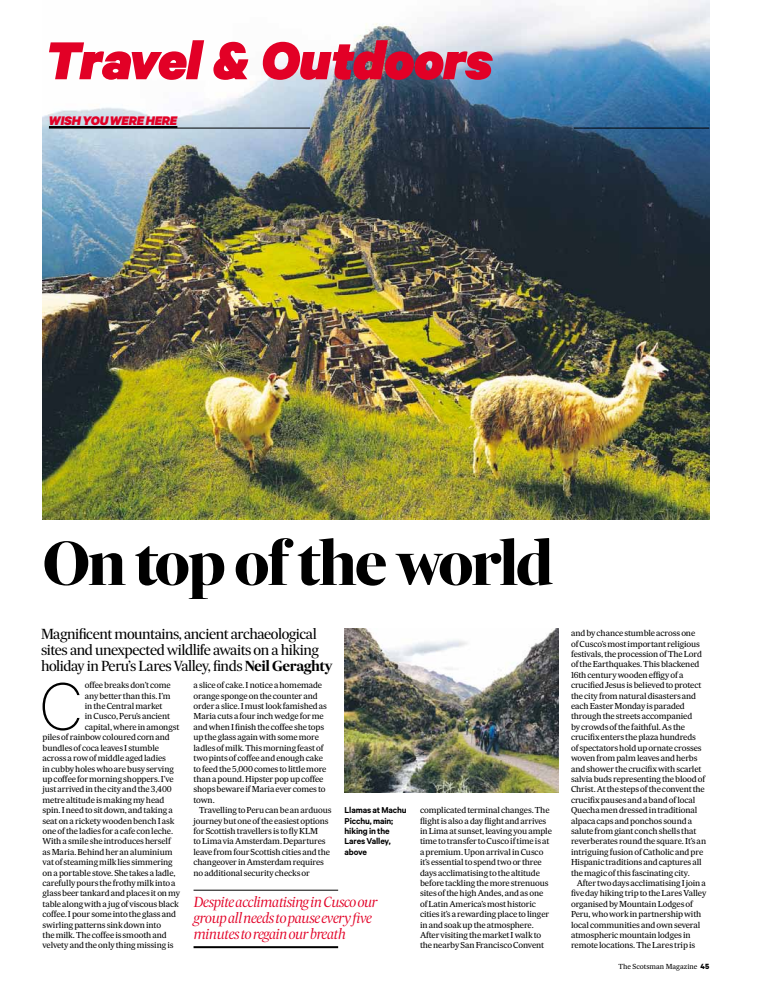
<style>
.page{position:relative;width:766px;height:993px;background:#fff}
.page>*{position:absolute;margin:0;border:0;box-sizing:border-box;transform-origin:0 0}
.t1{font:100 76.1px "Calibre";color:#000}
.t2{font:italic 900 60px "Calibre";letter-spacing:-.015em;color:#e20026}
.t3{font:800 60px "Sueca Bn";letter-spacing:-.045em;color:#000}
.t4{font:14px/16px "Sueca Hd";letter-spacing:-.035em;color:#000}
.t5{font:italic 300 14px/16px "Sueca Hd";letter-spacing:-.04em;color:#e20026}
.t6{font:italic 900 14px "Calibre";letter-spacing:-.01em;color:#e20026}
.t7{font:600 9.6px/10.4px "Calibre";letter-spacing:-.015em;color:#000}
.t8{font:8.3px/10.4px "Sueca Tx";letter-spacing:-.015em;color:#000}
.t9{font:7px "Sueca Tx";color:#000}
.s1{font-weight:700}
.s2{font-family:"Calibre";font-weight:700;font-size:8.5px}
</style>
<div class="page">
<img style="left:43px;top:0;width:666px;height:519px">
<hr style="left:193px;top:889px;width:145px;height:1px;background:#000">
<hr style="left:193px;top:945px;width:145px;height:2px;background:#000">
<hr style="left:49px;top:126px;width:128px;height:2px;background:#000">
<hr style="left:49px;top:128px;width:261px;height:1px;background:#000">
<hr style="left:573px;top:128px;width:136px;height:1px;background:#000">
<img style="left:344px;top:628px;width:214px;height:164px">
<h2 class="t2" style="left:46px;top:23px;width:449px">Travel &amp; Outdoors</h2>
<h3 class="t6" style="left:49px;top:111px;width:130px">Wish You Were Here</h3>
<h2 class="t3" style="left:43px;top:527px;width:512px">On top of the world</h2>
<h3 class="t4" style="left:41px;top:626px;width:293px">Magnificent mountains, ancient archaeological sites and unexpected wildlife awaits on a hiking holiday in Peru’s Lares Valley, finds <span class="s1">Neil Geraghty</span></h3>
<h1 class="t1" style="left:39px;top:661px;width:45px">C</h1>
<p class="t8" style="left:85px;top:680px;width:87px">offee breaks don’t come</p>
<p class="t8" style="left:193px;top:680px;width:135px">a slice of cake. I notice a homemade orange sponge on the counter and order a slice. I must look famished as<br>Maria cuts a four inch wedge for me and when I finish the coffee she tops up the glass again with some more ladles of milk. This morning feast of two pints of coffee and enough cake to feed the 5,000 comes to little more than a pound. Hipster pop up coffee shops beware if Maria ever comes to town.</p>
<p class="t8" style="left:193px;top:804px;width:139px;text-indent:6px">Travelling to Peru can be an arduous journey but one of the easiest options for Scottish travellers is to fly KLM<br>to Lima via Amsterdam. Departures leave from four Scottish cities and the changeover in Amsterdam requires no additional security checks or</p>
<p class="t8" style="left:420px;top:804px;width:133px">complicated terminal changes. The flight is also a day flight and arrives in Lima at sunset, leaving you ample time to transfer to Cusco if time is at a premium. Upon arrival in Cusco it’s essential to spend two or three days acclimatising to the altitude before tackling the more strenuous sites of the high Andes, and as one of Latin America’s most historic cities it’s a rewarding place to linger in and soak up the atmosphere.<br>After visiting the market I walk to the nearby San Francisco Convent</p>
<p class="t8" style="left:85px;top:690px;width:87px">any better than this. I’m</p>
<p class="t8" style="left:85px;top:700px;width:79px">in the Central market</p>
<p class="t8" style="left:85px;top:711px;width:87px">in Cusco, Peru’s ancient</p>
<p class="t8" style="left:85px;top:721px;width:96px">capital, where in amongst</p>
<p class="t8" style="left:43px;top:732px;width:129px">piles of rainbow coloured corn and</p>
<p class="t8" style="left:43px;top:742px;width:118px">bundles of coca leaves I stumble</p>
<p class="t8" style="left:43px;top:752px;width:125px">across a row of middle aged ladies</p>
<p class="t8" style="left:43px;top:763px;width:133px">in cubby holes who are busy serving</p>
<p class="t8" style="left:43px;top:773px;width:133px">up coffee for morning shoppers. I’ve</p>
<p class="t8" style="left:43px;top:784px;width:131px">just arrived in the city and the 3,400</p>
<p class="t8" style="left:43px;top:794px;width:123px">metre altitude is making my head</p>
<p class="t8" style="left:43px;top:804px;width:132px">spin. I need to sit down, and taking a</p>
<p class="t8" style="left:43px;top:815px;width:133px">seat on a rickety wooden bench I ask</p>
<p class="t8" style="left:43px;top:825px;width:132px">one of the ladies for a cafe con leche.</p>
<p class="t8" style="left:43px;top:836px;width:130px">With a smile she introduces herself</p>
<p class="t8" style="left:43px;top:846px;width:131px">as Maria. Behind her an aluminium</p>
<p class="t8" style="left:43px;top:856px;width:132px">vat of steaming milk lies simmering</p>
<p class="t8" style="left:43px;top:867px;width:134px">on a portable stove. She takes a ladle,</p>
<p class="t8" style="left:43px;top:877px;width:135px">carefully pours the frothy milk into a</p>
<p class="t8" style="left:43px;top:888px;width:139px">glass beer tankard and places it on my</p>
<p class="t8" style="left:43px;top:898px;width:138px">table along with a jug of viscous black</p>
<p class="t8" style="left:43px;top:908px;width:135px">coffee. I pour some into the glass and</p>
<p class="t8" style="left:43px;top:919px;width:120px">swirling patterns sink down into</p>
<p class="t8" style="left:43px;top:929px;width:126px">the milk. The coffee is smooth and</p>
<p class="t8" style="left:43px;top:940px;width:132px">velvety and the only thing missing is</p>
<p class="t7" style="left:344px;top:804px;width:64px">Llamas at Machu<br>Picchu, main; hiking in the<br>Lares Valley, above</p>
<h3 class="t5" style="left:193px;top:894px;width:186px">Despite acclimatising in Cusco our group all needs to pause every five minutes to regain our breath</h3>
<p class="t8" style="left:571px;top:628px;width:137px">and by chance stumble across one<br>of Cusco’s most important religious festivals, the procession of The Lord of the Earthquakes. This blackened 16th century wooden effigy of a crucified Jesus is believed to protect the city from natural disasters and each Easter Monday is paraded through the streets accompanied<br>by crowds of the faithful. As the crucifix enters the plaza hundreds<br>of spectators hold up ornate crosses woven from palm leaves and herbs and shower the crucifix with scarlet salvia buds representing the blood of Christ. At the steps of the convent the crucifix pauses and a band of local Quecha men dressed in traditional alpaca caps and ponchos sound a salute from giant conch shells that reverberates round the square. It’s an intriguing fusion of Catholic and pre Hispanic traditions and captures all the magic of this fascinating city.</p>
<p class="t8" style="left:571px;top:877px;width:137px;text-indent:6px">After two days acclimatising I join a five day hiking trip to the Lares Valley organised by Mountain Lodges of Peru, who work in partnership with local communities and own several atmospheric mountain lodges in remote locations. The Lares trip is</p>
<p class="t9" style="left:618px;top:962px;width:92px">The Scotsman Magazine <span class="s2">45</span></p>
</div>
